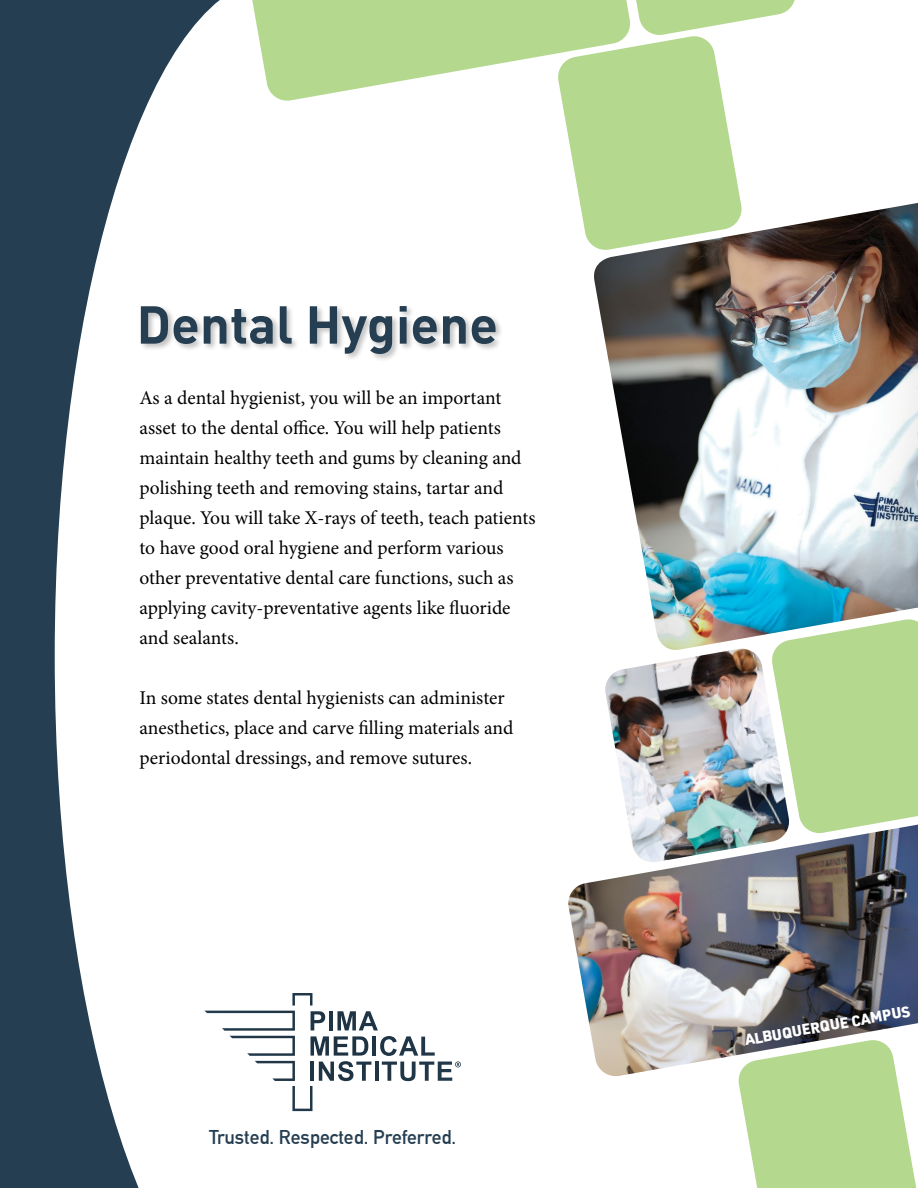
<style>
.page{position:relative;width:918px;height:1188px;background:#253e51}
.page>*{position:absolute;margin:0;border:0;box-sizing:border-box;transform-origin:0 0}
.t1{font:700 52.5px "DINOT";color:#253e51}
.t2{font:19.5px/30px "Minion Pro";color:#000}
.t3{font:700 19.5px "DIN Alternate";color:#253e51}
.t4{font:900 15px "URWDIN";color:#fff}
</style>
<div class="page">
<svg style="left:55px;top:0;width:218px;height:1188px;fill:#fff"></svg>
<div style="left:273px;top:0;width:645px;height:1188px;background:#fff"></div>
<img style="left:568px;top:835px;width:350px;height:242px">
<svg style="left:737px;top:1038px;width:181px;height:150px"></svg>
<img style="left:594px;top:203px;width:324px;height:446px">
<svg style="left:770px;top:618px;width:148px;height:217px;background:#b5d898"></svg>
<svg style="left:204px;top:993px;width:257px;height:122px"></svg>
<svg style="left:238px;top:0;width:559px;height:252px"></svg>
<div style="left:139px;top:305px;width:365px;height:58px;background:#000;opacity:.25"></div>
<img style="left:604px;top:649px;width:187px;height:215px">
<h1 class="t1" style="left:136px;top:290px;width:363px">Dental Hygiene</h1>
<p class="t2" style="left:140px;top:383px;width:398px">As a dental hygienist, you will be an important asset to the dental office. You will help patients maintain healthy teeth and gums by cleaning and polishing teeth and removing stains, tartar and plaque. You will take X-rays of teeth, teach patients to have good oral hygiene and perform various other preventative dental care functions, such as applying cavity-preventative agents like fluoride and sealants.</p>
<p class="t2" style="left:140px;top:683px;width:375px">In some states dental hygienists can administer anesthetics, place and carve filling materials and periodontal dressings, and remove sutures.</p>
<p class="t3" style="left:209px;top:1122px;width:249px">Trusted. Respected. Preferred.</p>
<p class="t4" style="left:743px;top:1030px;width:169px;rotate:-10deg">ALBUQUERQUE CAMPUS</p>
</div>
